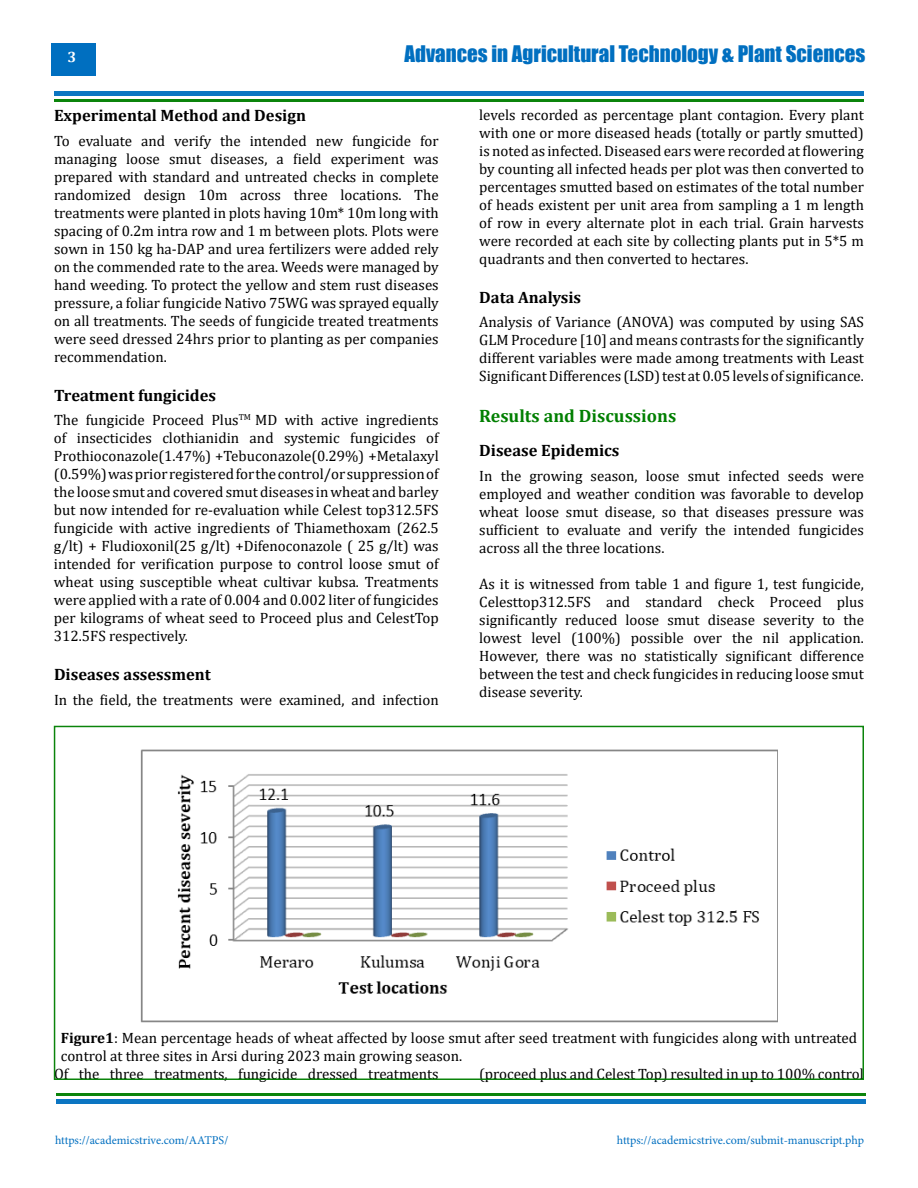
<style>
.page{position:relative;width:918px;height:1188px;background:#fff}
.page>*{position:absolute;margin:0;border:0;box-sizing:border-box;transform-origin:0 0}
.t1{font:21px "Impact";color:#006fc0}
.t2{font:700 18px "Cambria";color:#007f01}
.t3{font:700 16.5px "Cambria";color:#000}
.t4{font:15px/18px "Cambria";color:#000;text-align:justify}
.t5{font:700 15px "Cambria";color:#fff}
.t6{font:12px "Minion Pro";color:#006fc0}
.s1{font-weight:700}
</style>
<div class="page">
<div style="left:51px;top:43px;width:45px;height:33px;background:#006fc0"></div>
<div style="left:54px;top:91px;width:810px;height:5px;background:#0b75c2"></div>
<div style="left:56px;top:1099px;width:810px;height:5px;background:#0b75c2"></div>
<hr style="left:54px;top:99px;width:810px;height:3px;background:#007f01">
<hr style="left:56px;top:1094px;width:810px;height:2px;background:#007f01">
<img style="left:141px;top:749px;width:636px;height:274px">
<div style="left:54px;top:726px;width:810px;height:354px;border:2px solid #007f01"></div>
<p class="t5" style="left:68px;top:47px;width:10px">3</p>
<h1 class="t1" style="left:405px;top:37px;width:462px">Advances in Agricultural Technology &amp; Plant Sciences</h1>
<p class="t3" style="left:54px;top:104px;width:254px">Experimental Method and Design</p>
<p class="t4" style="left:54px;top:131px;width:386px">To evaluate and verify the intended new fungicide for managing loose smut diseases, a field experiment was prepared with standard and untreated checks in complete randomized design 10m across three locations. The treatments were planted in plots having 10m* 10m long with spacing of 0.2m intra row and 1 m between plots. Plots were sown in 150 kg ha-DAP and urea fertilizers were added rely on the commended rate to the area. Weeds were managed by hand weeding. To protect the yellow and stem rust diseases pressure, a foliar fungicide Nativo 75WG was sprayed equally on all treatments. The seeds of fungicide treated treatments were seed dressed 24hrs prior to planting as per companies recommendation.</p>
<p class="t3" style="left:54px;top:383px;width:164px">Treatment fungicides</p>
<p class="t4" style="left:54px;top:411px;width:386px">The fungicide Proceed Plus<sup>TM</sup> MD with active ingredients of insecticides clothianidin and systemic fungicides of Prothioconazole(1.47%) +Tebuconazole(0.29%) +Metalaxyl (0.59%) was prior registered for the control/or suppression of the loose smut and covered smut diseases in wheat and barley but now intended for re-evaluation while Celest top312.5FS fungicide with active ingredients of Thiamethoxam (262.5 g/lt) + Fludioxonil(25 g/lt) +Difenoconazole ( 25 g/lt) was intended for verification purpose to control loose smut of wheat using susceptible wheat cultivar kubsa. Treatments were applied with a rate of 0.004 and 0.002 liter of fungicides per kilograms of wheat seed to Proceed plus and CelestTop 312.5FS respectively.</p>
<p class="t3" style="left:54px;top:663px;width:158px">Diseases assessment</p>
<p class="t4" style="left:54px;top:691px;width:386px">In the field, the treatments were examined, and infection</p>
<p class="t4" style="left:479px;top:105px;width:386px">levels recorded as percentage plant contagion. Every plant with one or more diseased heads (totally or partly smutted) is noted as infected. Diseased ears were recorded at flowering by counting all infected heads per plot was then converted to percentages smutted based on estimates of the total number of heads existent per unit area from sampling a 1 m length of row in every alternate plot in each trial. Grain harvests were recorded at each site by collecting plants put in 5*5 m quadrants and then converted to hectares.</p>
<p class="t3" style="left:479px;top:285px;width:103px">Data Analysis</p>
<p class="t4" style="left:479px;top:313px;width:386px">Analysis of Variance (ANOVA) was computed by using SAS GLM Procedure [10] and means contrasts for the significantly different variables were made among treatments with Least Significant Differences (LSD) test at 0.05 levels of significance.</p>
<p class="t2" style="left:479px;top:403px;width:199px">Results and Discussions</p>
<p class="t3" style="left:479px;top:439px;width:142px">Disease Epidemics</p>
<p class="t4" style="left:479px;top:467px;width:386px">In the growing season, loose smut infected seeds were employed and weather condition was favorable to develop wheat loose smut disease, so that diseases pressure was sufficient to evaluate and verify the intended fungicides across all the three locations.</p>
<p class="t4" style="left:479px;top:575px;width:386px">As it is witnessed from table 1 and figure 1, test fungicide, Celesttop312.5FS and standard check Proceed plus significantly reduced loose smut disease severity to the lowest level (100%) possible over the nil application.<br>However, there was no statistically significant difference between the test and check fungicides in reducing loose smut disease severity.</p>
<p class="t4" style="left:61px;top:1028px;width:798px"><span class="s1">Figure1</span>: Mean percentage heads of wheat affected by loose smut after seed treatment with fungicides along with untreated</p>
<p class="t4" style="left:61px;top:1046px;width:403px">control at three sites in Arsi during 2023 main growing season.</p>
<p class="t4" style="left:54px;top:1064px;width:386px">Of the three treatments, fungicide dressed treatments</p>
<p class="t4" style="left:479px;top:1064px;width:386px">(proceed plus and Celest Top) resulted in up to 100% control</p>
<p class="t6" style="left:55px;top:1132px;width:175px">https://academicstrive.com/AATPS/</p>
<p class="t6" style="left:617px;top:1132px;width:249px">https://academicstrive.com/submit-manuscript.php</p>
</div>
